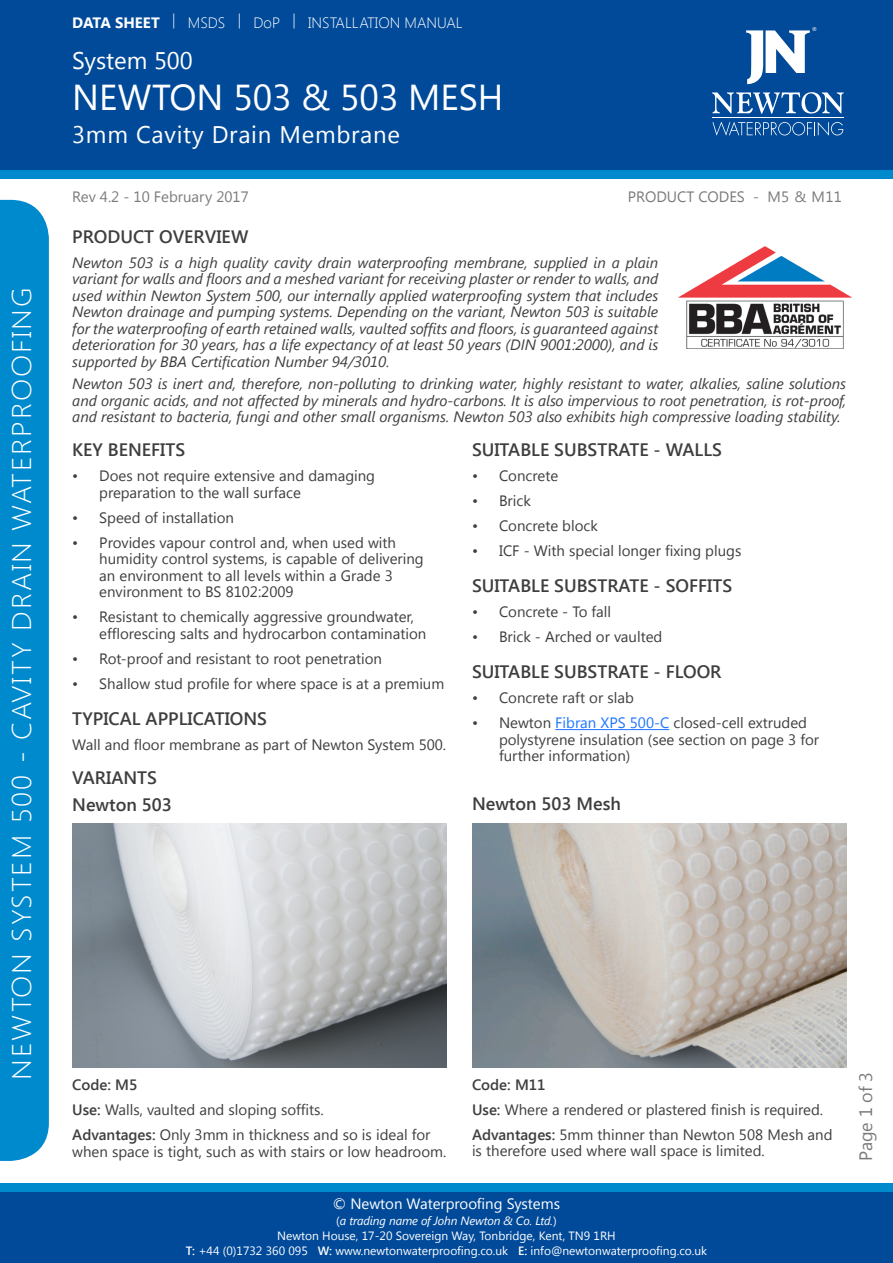
<style>
.page{position:relative;width:893px;height:1263px;background:#fff}
.page>*{position:absolute;margin:0;border:0;box-sizing:border-box;transform-origin:0 0}
.t1{font:36px "Segoe UI";color:#fff}
.t2{font:300 27px "Segoe UI";letter-spacing:.06em;color:#fff;scale:1.08 1}
.t3{font:24px "Segoe UI";letter-spacing:.03em;color:#fff}
.t4{font:24px "Segoe UI";color:#fff}
.Headings{font:600 18px "Segoe UI";color:#3e3e3f}
.t5{font:18px "Segoe UI";letter-spacing:-.01em;color:#7b7b7b}
.General_body_copy{font:15px/16.5px "Segoe UI";color:#3e3e3f}
.Intro_copy{font:italic 15px/16.5px "Segoe UI";color:#3e3e3f;text-align:justify}
.t6{font:15px "Segoe UI";color:#7b7b7b}
.t7{font:300 15px "Segoe UI";color:#fff}
.t8{font:15px "Segoe UI";color:#fff}
.General_body_copy-2{font:600 15px "Segoe UI";color:#3e3e3f}
.t9{font:12px/15.6px "Segoe UI";color:#fff;text-align:center}
.t10{font:500 5.25px "Futura LT Pro";color:#fff;scale:.95 1}
.s1{font-weight:700}
.s2{color:#1d76ff}
.s3{font-weight:600}
.s4{font-style:italic}
</style>
<div class="page">
<div style="left:0;top:0;width:893px;height:173px;background:#014a99"></div>
<div style="left:0;top:170px;width:893px;height:9px;background:#008ace"></div>
<div style="left:0;top:200px;width:49px;height:961px;background:#008ace"></div>
<div style="left:0;top:1191px;width:893px;height:72px;background:#014a99"></div>
<div style="left:0;top:1183px;width:893px;height:8px;background:#008ace"></div>
<svg style="left:712px;top:92px;width:132px;height:22px"></svg>
<svg style="left:712px;top:122px;width:131px;height:14px"></svg>
<hr style="left:712px;top:117px;width:132px;height:1px;background:#fff">
<svg style="left:746px;top:30px;width:64px;height:54px"></svg>
<hr style="left:555px;top:729px;width:114px;height:1px;background:#1d76ff">
<img style="left:679px;top:247px;width:173px;height:102px">
<img style="left:472px;top:824px;width:374px;height:243px">
<img style="left:72px;top:824px;width:374px;height:243px">
<h2 class="t2" style="left:3px;top:1080px;width:735px;rotate:-90deg">NEWTON SYSTEM 500 - CAVITY DRAIN WATERPROOFING</h2>
<p class="t7" style="left:72px;top:12px;width:392px"><span class="s1">DATA SHEET</span> | MSDS | DoP | INSTALLATION MANUAL</p>
<h3 class="t4" style="left:72px;top:43px;width:122px">System 500</h3>
<h1 class="t1" style="left:72px;top:72px;width:433px">NEWTON 503 &amp; 503 MESH</h1>
<h3 class="t3" style="left:72px;top:117px;width:329px">3mm Cavity Drain Membrane</h3>
<p class="t10" style="left:812px;top:25px;width:6px">®</p>
<p class="t6" style="left:72px;top:187px;width:178px">Rev 4.2 - 10 February 2017</p>
<p class="t6" style="left:628px;top:187px;width:216px">PRODUCT CODES - M5 &amp; M11</p>
<p class="Headings" style="left:72px;top:224px;width:178px">PRODUCT OVERVIEW</p>
<p class="Intro_copy" style="left:72px;top:253px;width:587px">Newton 503 is a high quality cavity drain waterproofing membrane, supplied in a plain variant for walls and floors and a meshed variant for receiving plaster or render to walls, and used within Newton System 500, our internally applied waterproofing system that includes Newton drainage and pumping systems. Depending on the variant, Newton 503 is suitable for the waterproofing of earth retained walls, vaulted soffits and floors, is guaranteed against deterioration for 30 years, has a life expectancy of at least 50 years (DIN 9001:2000), and is supported by BBA Certification Number 94/3010.</p>
<p class="Intro_copy" style="left:72px;top:375px;width:775px">Newton 503 is inert and, therefore, non-polluting to drinking water, highly resistant to water, alkalies, saline solutions and organic acids, and not affected by minerals and hydro-carbons. It is also impervious to root penetration, is rot-proof, and resistant to bacteria, fungi and other small organisms. Newton 503 also exhibits high compressive loading stability.</p>
<p class="Headings" style="left:72px;top:437px;width:114px">KEY BENEFITS</p>
<p class="General_body_copy" style="left:99px;top:467px;width:277px;text-indent:-27px">• Does not require extensive and damaging preparation to the wall surface</p>
<p class="General_body_copy" style="left:72px;top:508px;width:163px">• Speed of installation</p>
<p class="General_body_copy" style="left:99px;top:533px;width:326px;text-indent:-27px">• Provides vapour control and, when used with humidity control systems, is capable of delivering an environment to all levels within a Grade 3 environment to BS 8102:2009</p>
<p class="General_body_copy" style="left:99px;top:608px;width:329px;text-indent:-27px">• Resistant to chemically aggressive groundwater, efflorescing salts and hydrocarbon contamination</p>
<p class="General_body_copy" style="left:72px;top:649px;width:311px">• Rot-proof and resistant to root penetration</p>
<p class="General_body_copy" style="left:72px;top:674px;width:374px">• Shallow stud profile for where space is at a premium</p>
<p class="Headings" style="left:72px;top:706px;width:196px">TYPICAL APPLICATIONS</p>
<p class="General_body_copy" style="left:72px;top:735px;width:375px">Wall and floor membrane as part of Newton System 500.</p>
<p class="Headings" style="left:72px;top:765px;width:86px">VARIANTS</p>
<p class="Headings" style="left:72px;top:792px;width:101px">Newton 503</p>
<p class="Headings" style="left:472px;top:437px;width:251px">SUITABLE SUBSTRATE - WALLS</p>
<p class="General_body_copy" style="left:472px;top:467px;width:88px">• Concrete</p>
<p class="General_body_copy" style="left:472px;top:492px;width:60px">• Brick</p>
<p class="General_body_copy" style="left:472px;top:517px;width:127px">• Concrete block</p>
<p class="General_body_copy" style="left:472px;top:542px;width:271px">• ICF - With special longer fixing plugs</p>
<p class="Headings" style="left:472px;top:573px;width:262px">SUITABLE SUBSTRATE - SOFFITS</p>
<p class="General_body_copy" style="left:472px;top:603px;width:141px">• Concrete - To fall</p>
<p class="General_body_copy" style="left:472px;top:628px;width:192px">• Brick - Arched or vaulted</p>
<p class="Headings" style="left:472px;top:659px;width:251px">SUITABLE SUBSTRATE - FLOOR</p>
<p class="General_body_copy" style="left:472px;top:689px;width:163px">• Concrete raft or slab</p>
<p class="General_body_copy" style="left:499px;top:714px;width:322px;text-indent:-27px">• Newton <span class="s2">Fibran XPS 500-C</span> closed-cell extruded polystyrene insulation (see section on page 3 for further information)</p>
<p class="Headings" style="left:472px;top:791px;width:150px">Newton 503 Mesh</p>
<p class="General_body_copy-2" style="left:72px;top:1074px;width:67px">Code: M5</p>
<p class="General_body_copy" style="left:72px;top:1101px;width:253px"><span class="s3">Use:</span> Walls, vaulted and sloping soffits.</p>
<p class="General_body_copy" style="left:72px;top:1126px;width:376px"><span class="s3">Advantages:</span> Only 3mm in thickness and so is ideal for when space is tight, such as with stairs or low headroom.</p>
<p class="General_body_copy-2" style="left:472px;top:1074px;width:75px">Code: M11</p>
<p class="General_body_copy" style="left:472px;top:1101px;width:353px"><span class="s3">Use:</span> Where a rendered or plastered finish is required.</p>
<p class="General_body_copy" style="left:472px;top:1126px;width:362px"><span class="s3">Advantages:</span> 5mm thinner than Newton 508 Mesh and is therefore used where wall space is limited.</p>
<p class="t8" style="left:333px;top:1193px;width:229px">© Newton Waterproofing Systems</p>
<p class="t9" style="left:277px;top:1212px;width:340px">(<span class="s4">a trading name of John Newton &amp; Co. Ltd.</span>)<br>Newton House, 17-20 Sovereign Way, Tonbridge, Kent, TN9 1RH</p>
<p class="t9" style="left:186px;top:1242px;width:523px"><span class="s3">T:</span> +44 (0)1732 360 095 <span class="s3">W:</span> www.newtonwaterproofing.co.uk <span class="s3">E:</span> info@newtonwaterproofing.co.uk</p>
<p class="t5" style="left:853px;top:1161px;width:90px;rotate:-90deg">Page 1 of 3</p>
</div>
